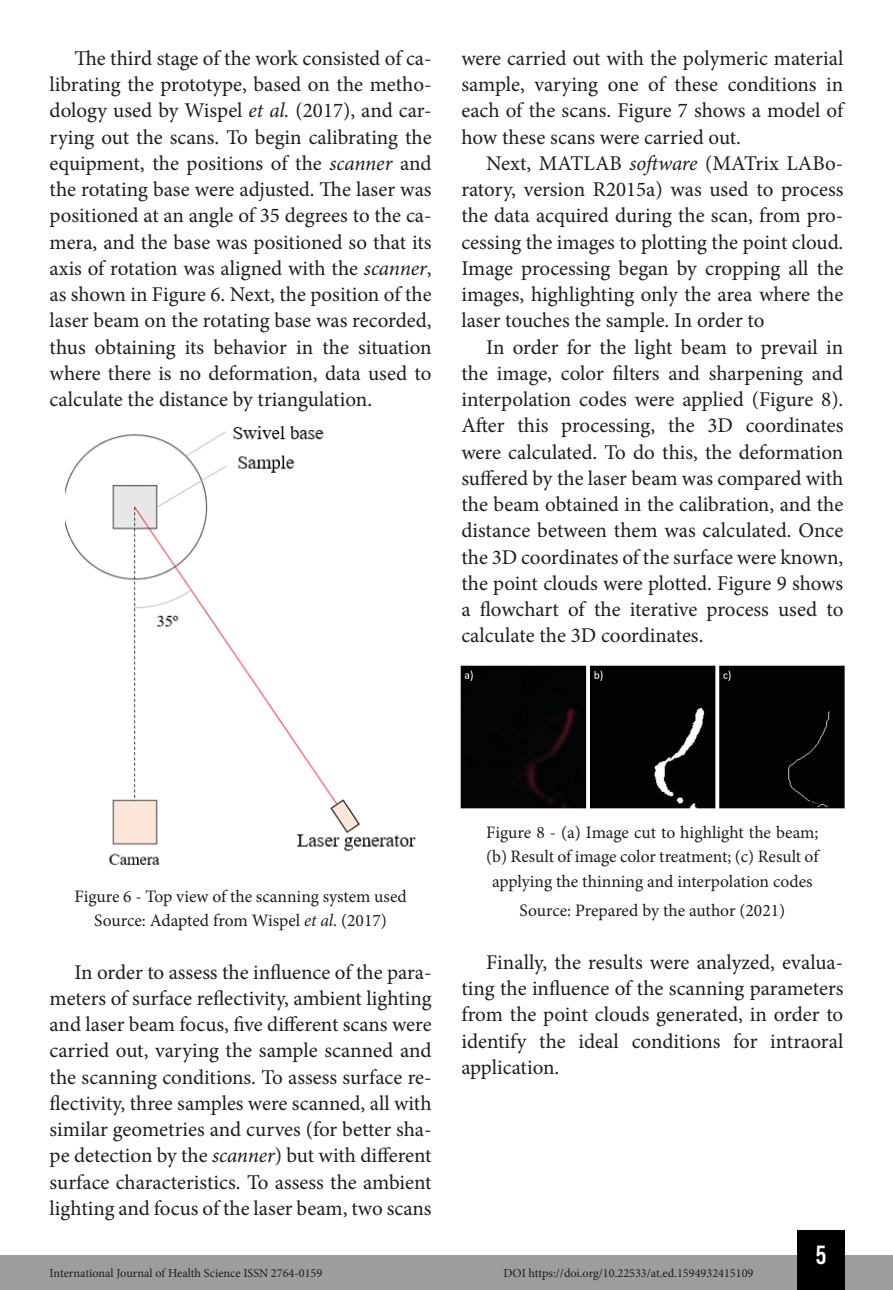
<style>
.page{position:relative;width:893px;height:1290px;background:#fff}
.page>*{position:absolute;margin:0;border:0;box-sizing:border-box;transform-origin:0 0}
.t1{font:26.25px "Bebas Kai";color:#fff}
.TXT{font:21px/26.2px "Minion Pro";color:#1d1d1b;text-align:justify}
.Info_Imagem{font:17.5px/24.5px "Minion Pro";color:#1d1d1b;text-align:center}
.t2{font:12.25px "Minion Pro";color:#1d1d1b}
.s1{font-style:italic}
</style>
<div class="page">
<div style="left:0;top:1255px;width:893px;height:35px;background:#9d9d9d"></div>
<div style="left:797px;top:1230px;width:48px;height:60px;background:#000"></div>
<img style="left:65px;top:426px;width:351px;height:439px">
<img style="left:460px;top:666px;width:384px;height:142px">
<p class="TXT" style="left:50px;top:45px;width:384px;text-indent:25px">The third stage of the work consisted of ca&shy;librating the prototype, based on the metho&shy;dology used by Wispel <span class="s1">et al.</span> (2017), and car&shy;rying out the scans. To begin calibrating the equipment, the positions of the <span class="s1">scanner</span> and the rotating base were adjusted. The laser was positioned at an angle of 35 degrees to the ca&shy;mera, and the base was positioned so that its axis of rotation was aligned with the <span class="s1">scanner</span>, as shown in Figure 6. Next, the position of the laser beam on the rotating base was recorded, thus obtaining its behavior in the situation where there is no deformation, data used to calculate the distance by triangulation.</p>
<p class="TXT" style="left:461px;top:45px;width:383px">were carried out with the polymeric material sample, varying one of these conditions in each of the scans. Figure 7 shows a model of how these scans were carried out.</p>
<p class="TXT" style="left:461px;top:150px;width:384px;text-indent:25px">Next, MATLAB <span class="s1">software</span> (MATrix LABo&shy;ratory, version R2015a) was used to process the data acquired during the scan, from pro&shy;cessing the images to plotting the point cloud.<br>Image processing began by cropping all the images, highlighting only the area where the laser touches the sample. In order to</p>
<p class="TXT" style="left:461px;top:334px;width:384px;text-indent:25px">In order for the light beam to prevail in the image, color filters and sharpening and interpolation codes were applied (Figure 8).<br>After this processing, the 3D coordinates were calculated. To do this, the deformation suffered by the laser beam was compared with the beam obtained in the calibration, and the distance between them was calculated. Once the 3D coordinates of the surface were known, the point clouds were plotted. Figure 9 shows a flowchart of the iterative process used to calculate the 3D coordinates.</p>
<p class="Info_Imagem" style="left:74px;top:884px;width:334px">Figure 6 - Top view of the scanning system used</p>
<p class="Info_Imagem" style="left:94px;top:908px;width:294px">Source: Adapted from Wispel <span class="s1">et al</span>. (2017)</p>
<p class="TXT" style="left:50px;top:959px;width:384px;text-indent:25px">In order to assess the influence of the para&shy;meters of surface reflectivity, ambient lighting and laser beam focus, five different scans were carried out, varying the sample scanned and the scanning conditions. To assess surface re&shy;flectivity, three samples were scanned, all with similar geometries and curves (for better sha&shy;pe detection by the <span class="s1">scanner</span>) but with different surface characteristics. To assess the ambient lighting and focus of the laser beam, two scans</p>
<p class="Info_Imagem" style="left:486px;top:820px;width:334px">Figure 8 - (a) Image cut to highlight the beam; (b) Result of image color treatment; (c) Result of applying the thinning and interpolation codes</p>
<p class="Info_Imagem" style="left:520px;top:898px;width:267px">Source: Prepared by the author (2021)</p>
<p class="TXT" style="left:461px;top:949px;width:383px;text-indent:25px">Finally, the results were analyzed, evalua&shy;ting the influence of the scanning parameters from the point clouds generated, in order to identify the ideal conditions for intraoral application.</p>
<p class="t1" style="left:816px;top:1241px;width:12px">5</p>
<p class="t2" style="left:50px;top:1265px;width:274px">International Journal of Health Science ISSN 2764-0159</p>
<p class="t2" style="left:503px;top:1265px;width:252px">DOI https://doi.org/10.22533/at.ed.1594932415109</p>
</div>
